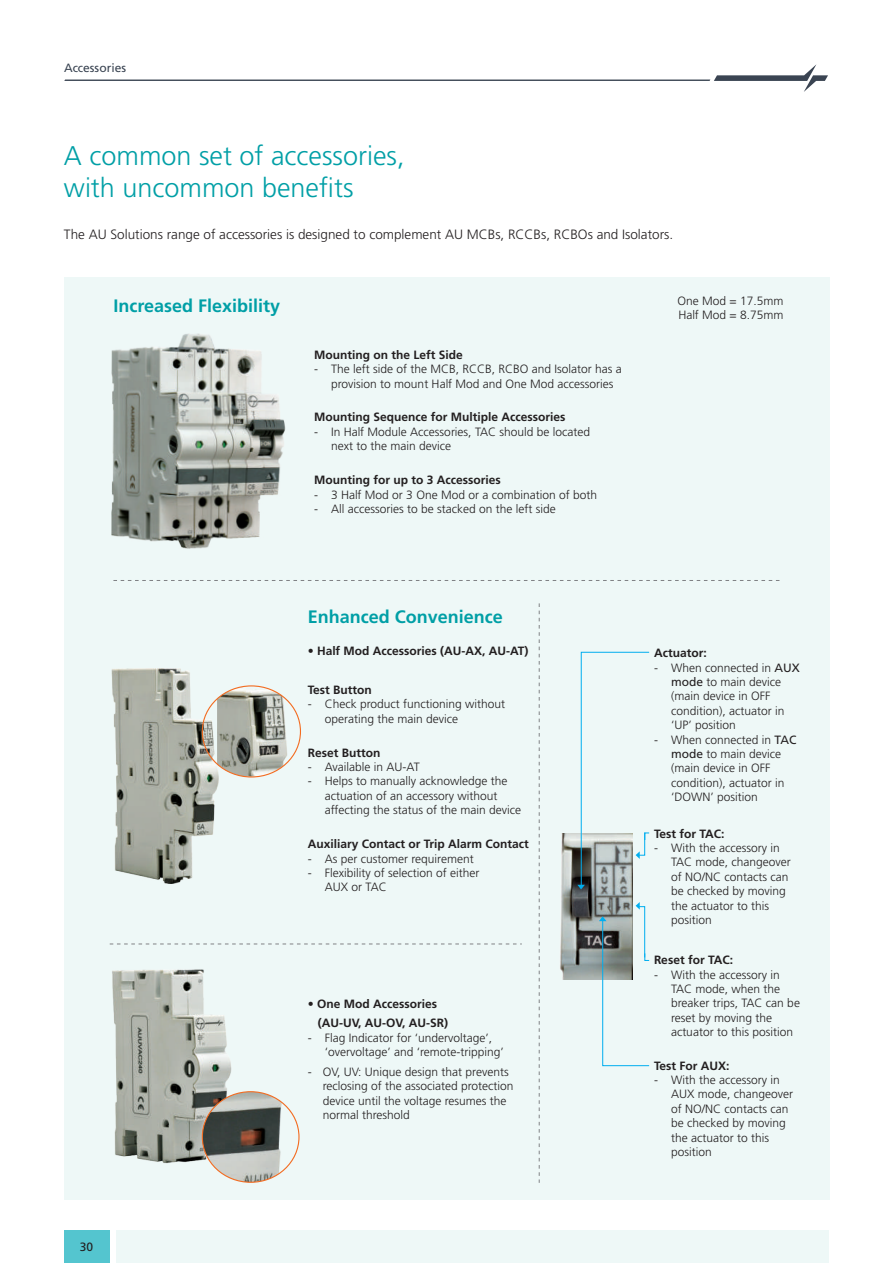
<style>
.page{position:relative;width:893px;height:1263px;background:#fff}
.page>*{position:absolute;margin:0;border:0;box-sizing:border-box;transform-origin:0 0}
.t1{font:300 27px/32.4px "Frutiger LT Pro";color:#009fa6}
.t2{font:700 18px "Frutiger LT Pro";color:#009fa6}
.t3{font:300 13.5px "Frutiger LT Pro";color:#231f20}
.t4{font:300 12px/14.4px "Frutiger LT Pro";color:#231f20}
.t5{font:700 12px/19.5px "Frutiger LT Pro";color:#231f20}
.t6{font:12px "Frutiger LT Pro";color:#3a4452}
.t7{font:12px "Frutiger LT Pro";color:#231f20}
.s1{font-weight:400}
</style>
<div class="page">
<div style="left:116px;top:1231px;width:713px;height:32px;background:#eef8f7"></div>
<div style="left:64px;top:1231px;width:45px;height:32px;background:#54c5cf"></div>
<svg style="left:64px;top:64px;width:764px;height:28px"></svg>
<div style="left:64px;top:277px;width:765px;height:922px;background:#eef8f7"></div>
<svg style="left:110px;top:943px;width:412px;height:1px"></svg>
<svg style="left:113px;top:580px;width:667px;height:1px"></svg>
<img style="left:111px;top:333px;width:175px;height:216px">
<img style="left:111px;top:668px;width:108px;height:216px">
<img style="left:112px;top:969px;width:120px;height:194px">
<img style="left:202px;top:1092px;width:96px;height:90px">
<img style="left:217px;top:686px;width:83px;height:90px">
<svg style="left:539px;top:603px;width:1px;height:580px"></svg>
<img style="left:560px;top:833px;width:73px;height:147px">
<svg style="left:599px;top:902px;width:51px;height:164px"></svg>
<svg style="left:577px;top:651px;width:73px;height:238px"></svg>
<p class="t6" style="left:64px;top:61px;width:64px">Accessories</p>
<p class="t1" style="left:64px;top:139px;width:342px">A common set of accessories, with uncommon benefits</p>
<p class="t3" style="left:64px;top:226px;width:611px">The AU Solutions range of accessories is designed to complement AU MCBs, RCCBs, RCBOs and Isolators.</p>
<p class="t2" style="left:113px;top:295px;width:168px">Increased Flexibility</p>
<p class="t5" style="left:314px;top:345px;width:150px">Mounting on the Left Side</p>
<p class="t4" style="left:331px;top:362px;width:292px;text-indent:-17px">- The left side of the MCB, RCCB, RCBO and Isolator has a provision to mount Half Mod and One Mod accessories</p>
<p class="t5" style="left:314px;top:408px;width:253px">Mounting Sequence for Multiple Accessories</p>
<p class="t4" style="left:331px;top:425px;width:261px;text-indent:-17px">- In Half Module Accessories, TAC should be located next to the main device</p>
<p class="t5" style="left:314px;top:470px;width:188px">Mounting for up to 3 Accessories</p>
<p class="t4" style="left:314px;top:487px;width:284px">- 3 Half Mod or 3 One Mod or a combination of both</p>
<p class="t4" style="left:314px;top:502px;width:243px">- All accessories to be stacked on the left side</p>
<p class="t4" style="left:678px;top:293px;width:107px">One Mod = 17.5mm<br>Half Mod = 8.75mm</p>
<p class="t7" style="left:80px;top:1240px;width:15px">30</p>
<p class="t2" style="left:308px;top:606px;width:197px">Enhanced Convenience</p>
<p class="t5" style="left:308px;top:641px;width:222px">• Half Mod Accessories (AU-AX, AU-AT)</p>
<p class="t5" style="left:308px;top:680px;width:66px">Test Button</p>
<p class="t4" style="left:325px;top:697px;width:182px;text-indent:-17px">- Check product functioning without operating the main device</p>
<p class="t5" style="left:308px;top:743px;width:74px">Reset Button</p>
<p class="t4" style="left:308px;top:760px;width:113px">- Available in AU-AT</p>
<p class="t4" style="left:325px;top:774px;width:198px;text-indent:-17px">- Helps to manually acknowledge the actuation of an accessory without affecting the status of the main device</p>
<p class="t5" style="left:308px;top:834px;width:222px">Auxiliary Contact or Trip Alarm Contact</p>
<p class="t4" style="left:308px;top:851px;width:167px">- As per customer requirement</p>
<p class="t4" style="left:325px;top:866px;width:156px;text-indent:-17px">- Flexibility of selection of either<br>AUX or TAC</p>
<p class="t5" style="left:318px;top:994px;width:132px;text-indent:-10px">• One Mod Accessories (AU-UV, AU-OV, AU-SR)</p>
<p class="t4" style="left:325px;top:1030px;width:181px;text-indent:-17px">- Flag Indicator for ‘undervoltage’, ‘overvoltage’ and ‘remote-tripping’</p>
<p class="t4" style="left:323px;top:1064px;width:192px;text-indent:-15px">- OV, UV: Unique design that prevents reclosing of the associated protection device until the voltage resumes the normal threshold</p>
<p class="t5" style="left:654px;top:643px;width:54px">Actuator:</p>
<p class="t4" style="left:671px;top:660px;width:130px;text-indent:-17px">- When connected in <span class="s1">AUX mode</span> to main device (main device in OFF condition), actuator in ‘UP’ position</p>
<p class="t4" style="left:671px;top:732px;width:127px;text-indent:-17px">- When connected in <span class="s1">TAC mode</span> to main device (main device in OFF condition), actuator in ‘DOWN’ position</p>
<p class="t5" style="left:654px;top:824px;width:72px">Test for TAC:</p>
<p class="t4" style="left:671px;top:841px;width:121px;text-indent:-17px">- With the accessory in<br>TAC mode, changeover of NO/NC contacts can be checked by moving the actuator to this position</p>
<p class="t5" style="left:654px;top:950px;width:81px">Reset for TAC:</p>
<p class="t4" style="left:671px;top:967px;width:130px;text-indent:-17px">- With the accessory in<br>TAC mode, when the breaker trips, TAC can be reset by moving the actuator to this position</p>
<p class="t5" style="left:654px;top:1056px;width:77px">Test For AUX:</p>
<p class="t4" style="left:671px;top:1073px;width:124px;text-indent:-17px">- With the accessory in<br>AUX mode, changeover of NO/NC contacts can be checked by moving the actuator to this position</p>
</div>
